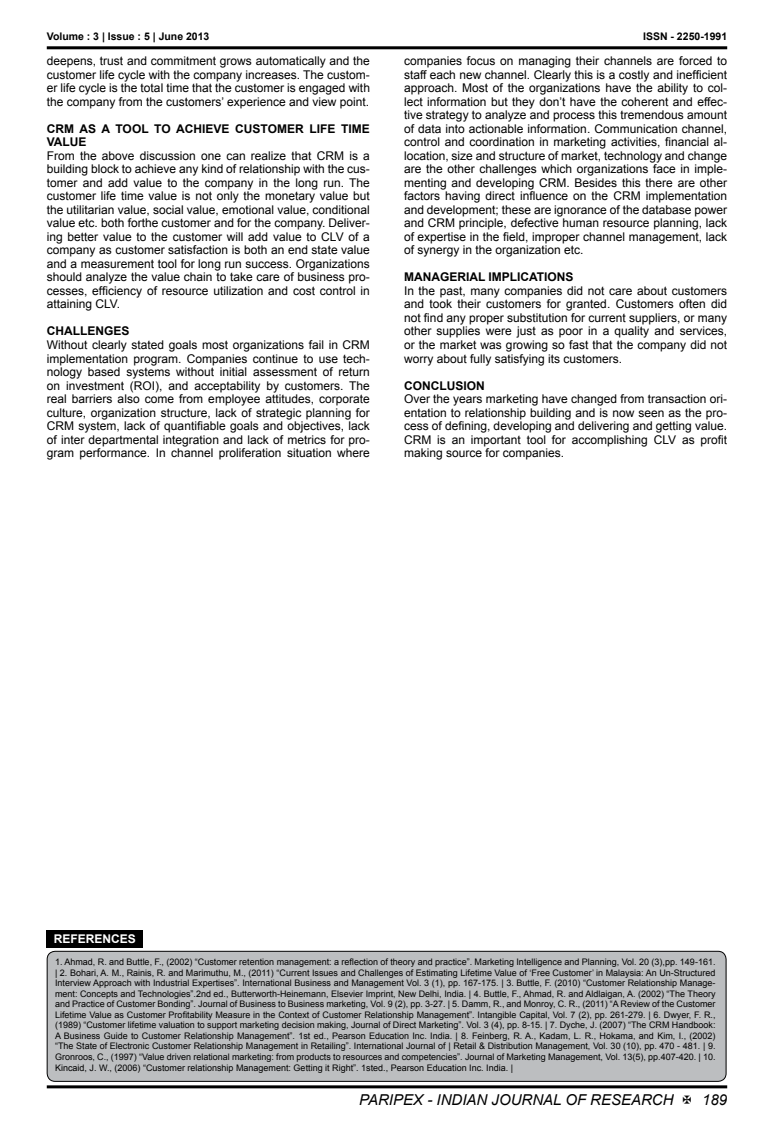
<style>
.page{position:relative;width:774px;height:1136px;background:#fff}
.page>*{position:absolute;margin:0;border:0;box-sizing:border-box;transform-origin:0 0}
.t1{font:italic 15px "Arial";color:#000}
.t2{font:12px/13.5px "Arial";color:#000;text-align:justify}
.t3{font:700 12px/13.5px "Arial";color:#000}
.t4{font:700 12px "Arial";color:#fff}
.t5{font:700 10.5px "Arial";color:#000}
.t6{font:9px/10.5px "Arial";color:#000;text-align:justify}
</style>
<div class="page">
<hr style="left:47px;top:46px;width:680px;height:3px;background:#000">
<hr style="left:47px;top:1085px;width:680px;height:3px;background:#000">
<div style="left:47px;top:951px;width:679px;height:130px;background:#bcbec0;border-radius:8px"></div>
<div style="left:47px;top:950px;width:679px;height:131px;border:1px solid #000;border-radius:8px"></div>
<div style="left:47px;top:930px;width:96px;height:17px;background:#000"></div>
<p class="t5" style="left:47px;top:33px;width:164px">Volume : 3 | Issue : 5 | June 2013</p>
<p class="t5" style="left:643px;top:33px;width:86px">ISSN - 2250-1991</p>
<p class="t2" style="left:47px;top:55px;width:325px">deepens, trust and commitment grows automatically and the customer life cycle with the company increases. The custom&shy;er life cycle is the total time that the customer is engaged with the company from the customers’ experience and view point.</p>
<p class="t3" style="left:47px;top:123px;width:325px">CRM AS A TOOL TO ACHIEVE CUSTOMER LIFE TIME<br>VALUE</p>
<p class="t2" style="left:47px;top:150px;width:325px">From the above discussion one can realize that CRM is a building block to achieve any kind of relationship with the cus&shy;tomer and add value to the company in the long run. The customer life time value is not only the monetary value but the utilitarian value, social value, emotional value, conditional value etc. both forthe customer and for the company. Deliver&shy;ing better value to the customer will add value to CLV of a company as customer satisfaction is both an end state value and a measurement tool for long run success. Organizations should analyze the value chain to take care of business pro&shy;cesses, efficiency of resource utilization and cost control in attaining CLV.</p>
<p class="t3" style="left:47px;top:325px;width:84px">CHALLENGES</p>
<p class="t2" style="left:47px;top:339px;width:325px">Without clearly stated goals most organizations fail in CRM implementation program. Companies continue to use tech&shy;nology based systems without initial assessment of return on investment (ROI), and acceptability by customers. The real barriers also come from employee attitudes, corporate culture, organization structure, lack of strategic planning for CRM system, lack of quantifiable goals and objectives, lack of inter departmental integration and lack of metrics for pro&shy;gram performance. In channel proliferation situation where</p>
<p class="t2" style="left:404px;top:55px;width:325px">companies focus on managing their channels are forced to staff each new channel. Clearly this is a costly and inefficient approach. Most of the organizations have the ability to col&shy;lect information but they don’t have the coherent and effec&shy;tive strategy to analyze and process this tremendous amount of data into actionable information. Communication channel, control and coordination in marketing activities, financial al&shy;location, size and structure of market, technology and change are the other challenges which organizations face in imple&shy;menting and developing CRM. Besides this there are other factors having direct influence on the CRM implementation and development; these are ignorance of the database power and CRM principle, defective human resource planning, lack of expertise in the field, improper channel management, lack of synergy in the organization etc.</p>
<p class="t3" style="left:404px;top:271px;width:171px">MANAGERIAL IMPLICATIONS</p>
<p class="t2" style="left:404px;top:285px;width:325px">In the past, many companies did not care about customers and took their customers for granted. Customers often did not find any proper substitution for current suppliers, or many other supplies were just as poor in a quality and services, or the market was growing so fast that the company did not worry about fully satisfying its customers.</p>
<p class="t3" style="left:404px;top:379px;width:82px">CONCLUSION</p>
<p class="t2" style="left:404px;top:393px;width:325px">Over the years marketing have changed from transaction ori&shy;entation to relationship building and is now seen as the pro&shy;cess of defining, developing and delivering and getting value.<br>CRM is an important tool for accomplishing CLV as profit making source for companies.</p>
<p class="t4" style="left:54px;top:934px;width:84px">REFERENCES</p>
<p class="t6" style="left:55px;top:956px;width:662px">1. Ahmad, R. and Buttle, F., (2002) “Customer retention management: a reflection of theory and practice”. Marketing Intelligence and Planning, Vol. 20 (3),pp. 149-161. | 2. Bohari, A. M., Rainis, R. and Marimuthu, M., (2011) “Current Issues and Challenges of Estimating Lifetime Value of ‘Free Customer’ in Malaysia: An Un-Structured Interview Approach with Industrial Expertises”. International Business and Management Vol. 3 (1), pp. 167-175. | 3. Buttle, F. (2010) “Customer Relationship Manage&shy;ment: Concepts and Technologies”.2nd ed., Butterworth-Heinemann, Elsevier Imprint, New Delhi, India. | 4. Buttle, F., Ahmad, R. and Aldlaigan, A. (2002) “The Theory and Practice of Customer Bonding”. Journal of Business to Business marketing, Vol. 9 (2), pp. 3-27. | 5. Damm, R., and Monroy, C. R., (2011) “A Review of the Customer Lifetime Value as Customer Profitability Measure in the Context of Customer Relationship Management”. Intangible Capital, Vol. 7 (2), pp. 261-279. | 6. Dwyer, F. R., (1989) “Customer lifetime valuation to support marketing decision making, Journal of Direct Marketing”. Vol. 3 (4), pp. 8-15. | 7. Dyche, J. (2007) “The CRM Handbook:<br>A Business Guide to Customer Relationship Management”. 1st ed., Pearson Education Inc. India. | 8. Feinberg, R. A., Kadam, L. R., Hokama, and Kim, I., (2002) “The State of Electronic Customer Relationship Management in Retailing”. International Journal of | Retail &amp; Distribution Management, Vol. 30 (10), pp. 470 - 481. | 9.<br>Gronroos, C., (1997) “Value driven relational marketing: from products to resources and competencies”. Journal of Marketing Management, Vol. 13(5), pp.407-420. | 10.<br>Kincaid, J. W., (2006) “Customer relationship Management: Getting it Right”. 1sted., Pearson Education Inc. India. |</p>
<p class="t1" style="left:359px;top:1093px;width:316px">PARIPEX - INDIAN JOURNAL OF RESEARCH</p>
<p class="t1" style="left:702px;top:1093px;width:27px">189</p>
</div>
